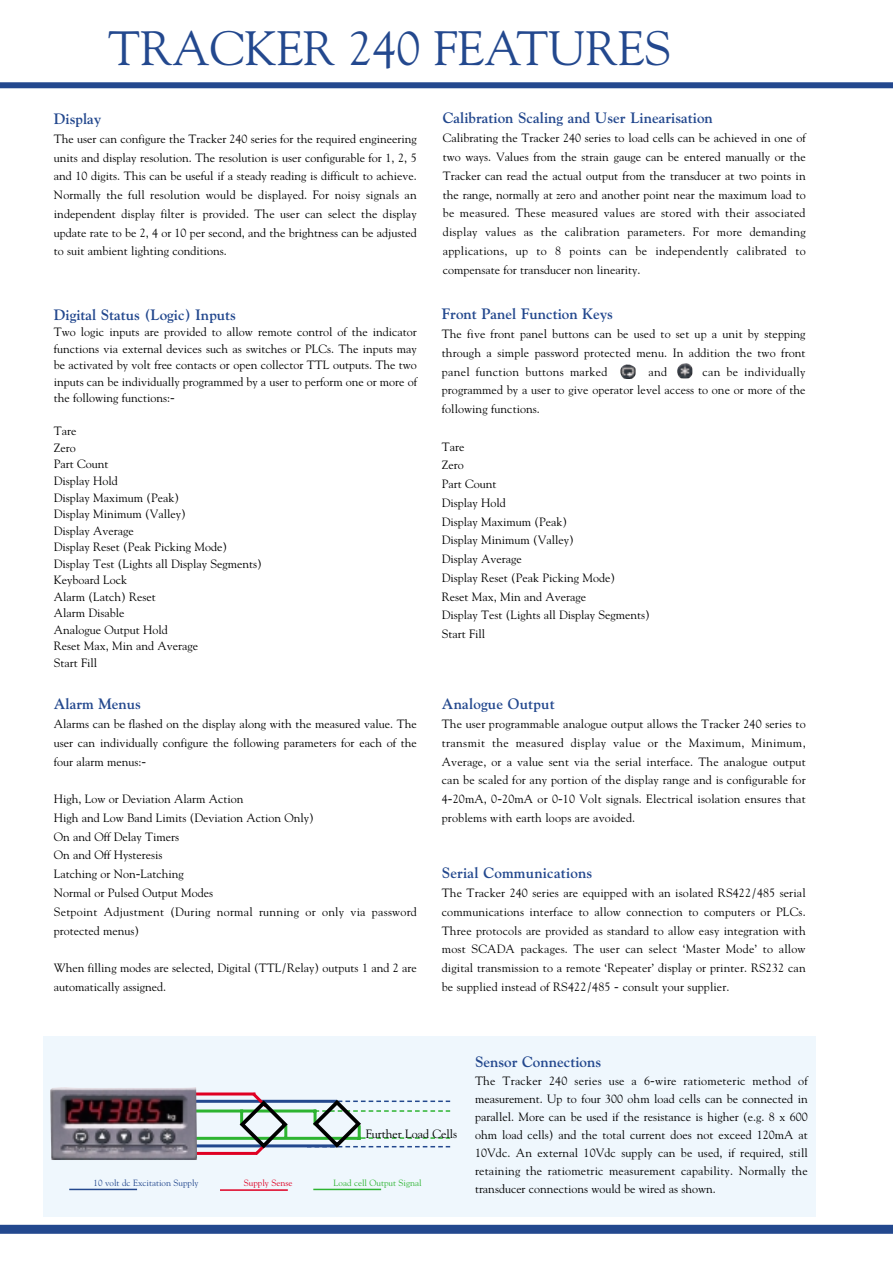
<style>
.page{position:relative;width:893px;height:1262px;background:#fff}
.page>*{position:absolute;margin:0;border:0;box-sizing:border-box;transform-origin:0 0}
.t1{font:48px "Goudy";color:#23488e}
.t2{font:700 15px "Goudy";color:#23488e}
.t3{font:12px/18.8px "Goudy";color:#000;text-align:justify}
.t4{font:9px "Goudy";color:#23488e}
.t5{font:9px "Goudy";color:#2db431}
.t6{font:9px "Goudy";color:#df0023}
.s1{font-family:"Helvetica Neue"}
</style>
<div class="page">
<div style="left:0;top:82px;width:892px;height:6px;background:#23488e"></div>
<div style="left:43px;top:1036px;width:773px;height:181px;background:#eff7fd"></div>
<svg style="left:197px;top:1092px;width:253px;height:63px"></svg>
<img style="left:50px;top:1087px;width:147px;height:73px">
<hr style="left:69px;top:1188px;width:68px;height:2px;background:#23488e">
<hr style="left:220px;top:1189px;width:68px;height:1px;background:#df0023">
<hr style="left:313px;top:1188px;width:68px;height:2px;background:#2db431">
<img style="left:620px;top:364px;width:15px;height:15px">
<img style="left:677px;top:363px;width:15px;height:15px">
<div style="left:0;top:1224px;width:892px;height:9px;background:#23488e"></div>
<h1 class="t1" style="left:108px;top:24px;width:564px">TRACKER 240 FEATURES</h1>
<p class="t2" style="left:54px;top:112px;width:49px">Display</p>
<p class="t3" style="left:54px;top:131px;width:364px">The user can configure the Tracker 240 series for the required engineering units and display resolution. The resolution is user configurable for 1, 2, 5 and 10 digits. This can be useful if a steady reading is difficult to achieve.<br>Normally the full resolution would be displayed. For noisy signals an independent display filter is provided. The user can select the display update rate to be 2, 4 or 10 per second, and the brightness can be adjusted to suit ambient lighting conditions.</p>
<p class="t2" style="left:54px;top:308px;width:184px">Digital Status (Logic) Inputs</p>
<p class="t3" style="left:54px;top:325px;width:364px;line-height:16.5px">Two logic inputs are provided to allow remote control of the indicator functions via external devices such as switches or PLCs. The inputs may be activated by volt free contacts or open collector TTL outputs. The two inputs can be individually programmed by a user to perform one or more of the following functions:<span class="s1">-</span></p>
<p class="t3" style="left:54px;top:424px;width:209px;line-height:16.5px;text-align:left">Tare<br>Zero<br>Part Count<br>Display Hold<br>Display Maximum (Peak)<br>Display Minimum (Valley)<br>Display Average<br>Display Reset (Peak Picking Mode)<br>Display Test (Lights all Display Segments)<br>Keyboard Lock<br>Alarm (Latch) Reset<br>Alarm Disable<br>Analogue Output Hold<br>Reset Max, Min and Average<br>Start Fill</p>
<p class="t2" style="left:54px;top:697px;width:89px">Alarm Menus</p>
<p class="t3" style="left:54px;top:716px;width:364px">Alarms can be flashed on the display along with the measured value. The user can individually configure the following parameters for each of the four alarm menus:<span class="s1">-</span></p>
<p class="t3" style="left:54px;top:791px;width:364px;text-align:left">High, Low or Deviation Alarm Action<br>High and Low Band Limits (Deviation Action Only)<br>On and Off Delay Timers<br>On and Off Hysteresis<br>Latching or Non<span class="s1">-</span>Latching<br>Normal or Pulsed Output Modes<br>Setpoint Adjustment (During normal running or only via password protected menus)</p>
<p class="t3" style="left:54px;top:959px;width:364px">When filling modes are selected, Digital (TTL/Relay) outputs 1 and 2 are automatically assigned.</p>
<p class="t2" style="left:443px;top:112px;width:271px">Calibration Scaling and User Linearisation</p>
<p class="t3" style="left:443px;top:130px;width:364px">Calibrating the Tracker 240 series to load cells can be achieved in one of two ways. Values from the strain gauge can be entered manually or the Tracker can read the actual output from the transducer at two points in the range, normally at zero and another point near the maximum load to be measured. These measured values are stored with their associated display values as the calibration parameters. For more demanding applications, up to 8 points can be independently calibrated to compensate for transducer non linearity.</p>
<p class="t2" style="left:442px;top:307px;width:173px">Front Panel Function Keys</p>
<p class="t3" style="left:442px;top:326px;width:365px">The five front panel buttons can be used to set up a unit by stepping through a simple password protected menu. In addition the two front panel function buttons marked</p>
<p class="t3" style="left:442px;top:363px;width:365px;text-indent:260px">can be individually programmed by a user to give operator level access to one or more of the following functions.</p>
<p class="t3" style="left:442px;top:438px;width:209px;text-align:left">Tare<br>Zero<br>Part Count<br>Display Hold<br>Display Maximum (Peak)<br>Display Minimum (Valley)<br>Display Average<br>Display Reset (Peak Picking Mode)<br>Reset Max, Min and Average<br>Display Test (Lights all Display Segments)<br>Start Fill</p>
<p class="t3" style="left:648px;top:363px;width:20px">and</p>
<p class="t2" style="left:442px;top:697px;width:114px">Analogue Output</p>
<p class="t3" style="left:442px;top:716px;width:365px">The user programmable analogue output allows the Tracker 240 series to transmit the measured display value or the Maximum, Minimum, Average, or a value sent via the serial interface. The analogue output can be scaled for any portion of the display range and is configurable for 4<span class="s1">-</span>20mA, 0<span class="s1">-</span>20mA or 0<span class="s1">-</span>10 Volt signals. Electrical isolation ensures that problems with earth loops are avoided.</p>
<p class="t2" style="left:442px;top:866px;width:152px">Serial Communications</p>
<p class="t3" style="left:442px;top:884px;width:365px">The Tracker 240 series are equipped with an isolated RS422/485 serial communications interface to allow connection to computers or PLCs.<br>Three protocols are provided as standard to allow easy integration with most SCADA packages. The user can select ‘Master Mode’ to allow digital transmission to a remote ‘Repeater’ display or printer. RS232 can be supplied instead of RS422/485 <span class="s1">-</span> consult your supplier.</p>
<p class="t3" style="left:366px;top:1126px;width:93px">Further Load Cells</p>
<p class="t4" style="left:94px;top:1178px;width:106px">10 volt dc Excitation Supply</p>
<p class="t6" style="left:244px;top:1178px;width:50px">Supply Sense</p>
<p class="t5" style="left:333px;top:1178px;width:89px">Load cell Output Signal</p>
<p class="t2" style="left:475px;top:1054px;width:128px">Sensor Connections</p>
<p class="t3" style="left:475px;top:1072px;width:334px;line-height:18px">The Tracker 240 series use a 6<span class="s1">-</span>wire ratiometeric method of measurement. Up to four 300 ohm load cells can be connected in parallel. More can be used if the resistance is higher (e.g. 8 x 600 ohm load cells) and the total current does not exceed 120mA at 10Vdc. An external 10Vdc supply can be used, if required, still retaining the ratiometric measurement capability. Normally the transducer connections would be wired as shown.</p>
</div>
